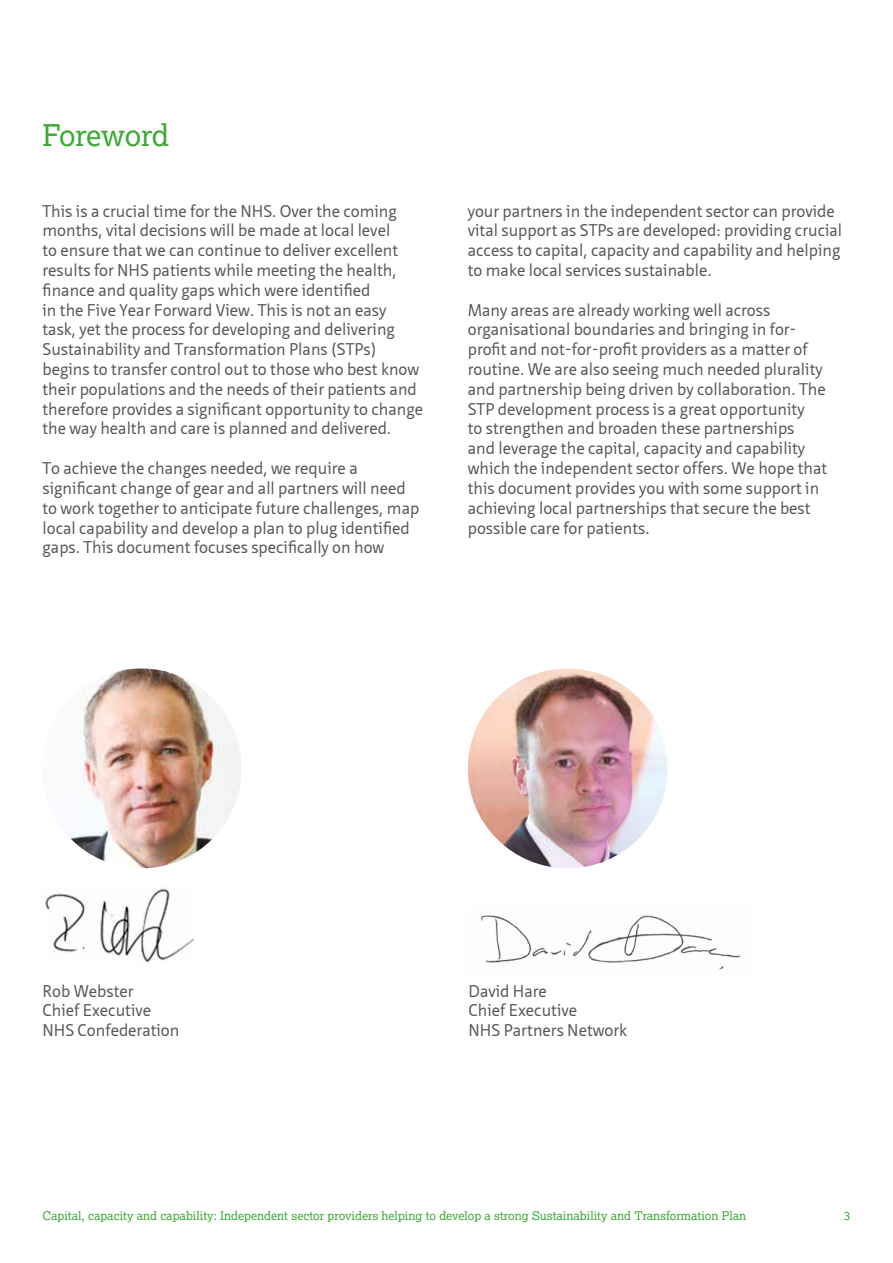
<style>
.page{position:relative;width:893px;height:1263px;background:#fff}
.page>*{position:absolute;margin:0;border:0;box-sizing:border-box;transform-origin:0 0}
.t1{font:30px "Lexia";letter-spacing:-.01em;color:#3aaa35}
.t2{font:16.5px/19.8px "Neue Sans";color:#575756}
.t3{font:12px "Lexia";color:#3aaa35}
</style>
<div class="page">
<img style="left:468px;top:668px;width:200px;height:200px;border-radius:100px">
<img style="left:42px;top:668px;width:200px;height:200px;border-radius:100px">
<img style="left:481px;top:915px;width:260px;height:55px">
<img style="left:45px;top:888px;width:149px;height:75px">
<h1 class="t1" style="left:43px;top:116px;width:128px">Foreword</h1>
<p class="t2" style="left:43px;top:201px;width:382px">This is a crucial time for the NHS. Over the coming months, vital decisions will be made at local level<br>to ensure that we can continue to deliver excellent results for NHS patients while meeting the health, finance and quality gaps which were identified<br>in the Five Year Forward View. This is not an easy task, yet the process for developing and delivering Sustainability and Transformation Plans (STPs) begins to transfer control out to those who best know their populations and the needs of their patients and therefore provides a significant opportunity to change the way health and care is planned and delivered.</p>
<p class="t2" style="left:43px;top:459px;width:378px">To achieve the changes needed, we require a significant change of gear and all partners will need to work together to anticipate future challenges, map local capability and develop a plan to plug identified gaps. This document focuses specifically on how</p>
<p class="t2" style="left:468px;top:201px;width:376px">your partners in the independent sector can provide vital support as STPs are developed: providing crucial access to capital, capacity and capability and helping to make local services sustainable.</p>
<p class="t2" style="left:468px;top:300px;width:361px">Many areas are already working well across organisational boundaries and bringing in for&shy;profit and not-for-profit providers as a matter of routine. We are also seeing much needed plurality and partnership being driven by collaboration. The STP development process is a great opportunity<br>to strengthen and broaden these partnerships<br>and leverage the capital, capacity and capability which the independent sector offers. We hope that this document provides you with some support in achieving local partnerships that secure the best possible care for patients.</p>
<p class="t2" style="left:43px;top:981px;width:138px">Rob Webster<br>Chief Executive<br>NHS Confederation</p>
<p class="t2" style="left:469px;top:981px;width:160px">David Hare<br>Chief Executive<br>NHS Partners Network</p>
<p class="t3" style="left:43px;top:1208px;width:705px">Capital, capacity and capability: Independent sector providers helping to develop a strong Sustainability and Transformation Plan</p>
<p class="t3" style="left:844px;top:1208px;width:8px">3</p>
</div>
